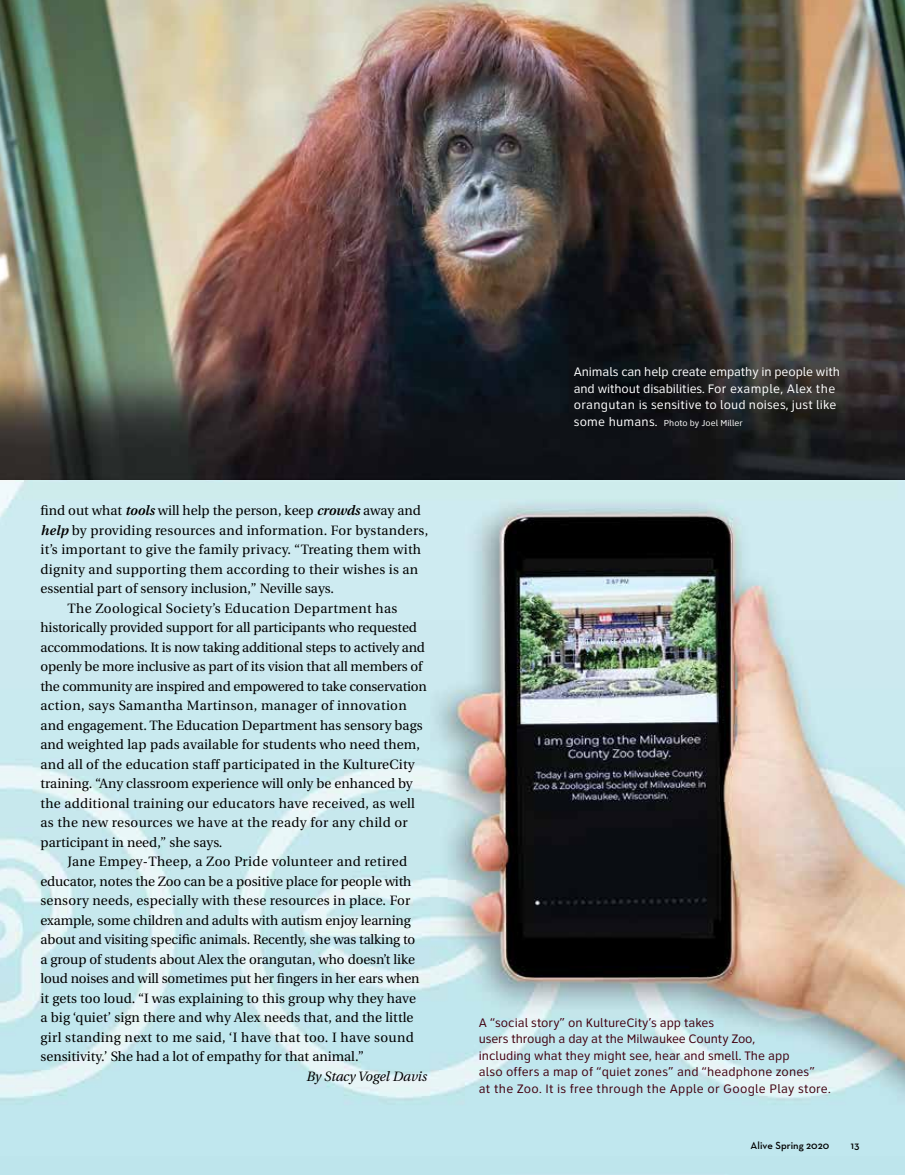
<style>
.page{position:relative;width:905px;height:1175px;background:#fff}
.page>*{position:absolute;margin:0;border:0;box-sizing:border-box;transform-origin:0 0}
.t1{font:13.5px "Utopia";color:#000}
.t2{font:13.5px "Utopia";letter-spacing:.025em;color:#000}
.t3{font:13.5px "Utopia";letter-spacing:.02em;color:#000}
.t4{font:italic 13.5px "Utopia";color:#000}
.t5{font:12.75px/16.5px "Clearview ADA";color:#42000f}
.t6{font:12.75px/16.5px "Clearview ADA";letter-spacing:-.01em;color:#fff}
.t7{font:600 10.5px "Neutra Text";color:#000}
.t8{font:9px "Clearview ADA";color:#fff}
.s1{font-weight:600;font-style:italic}
.s2{font-size:12.75px}
</style>
<div class="page">
<img style="left:0;top:479px;width:904px;height:695px">
<img style="left:0;top:0;width:904px;height:479px">
<p class="t1" style="left:40px;top:503px;width:382px">find out what <span class="s1">tools</span> will help the person, keep <span class="s1">crowds</span> away and</p>
<p class="t3" style="left:40px;top:522px;width:389px"><span class="s1">help</span> by providing resources and information. For bystanders,</p>
<p class="t3" style="left:40px;top:542px;width:382px">it’s important to give the family privacy. “Treating them with</p>
<p class="t3" style="left:40px;top:561px;width:379px">dignity and supporting them according to their wishes is an</p>
<p class="t1" style="left:40px;top:581px;width:295px">essential part of sensory inclusion,” Neville says.</p>
<p class="t2" style="left:68px;top:600px;width:331px">The Zoological Society’s Education Department has</p>
<p class="t1" style="left:40px;top:620px;width:378px">historically provided support for all participants who requested</p>
<p class="t1" style="left:40px;top:639px;width:386px">accommodations. It is now taking additional steps to actively and</p>
<p class="t1" style="left:40px;top:659px;width:383px">openly be more inclusive as part of its vision that all members of</p>
<p class="t1" style="left:40px;top:678px;width:388px">the community are inspired and empowered to take conservation</p>
<p class="t2" style="left:40px;top:698px;width:368px">action, says Samantha Martinson, manager of innovation</p>
<p class="t1" style="left:40px;top:717px;width:383px">and engagement. The Education Department has sensory bags</p>
<p class="t1" style="left:40px;top:737px;width:381px">and weighted lap pads available for students who need them,</p>
<p class="t1" style="left:40px;top:756px;width:375px">and all of the education staff participated in the KultureCity</p>
<p class="t1" style="left:40px;top:776px;width:374px">training. “Any classroom experience will only be enhanced by</p>
<p class="t3" style="left:40px;top:795px;width:376px">the additional training our educators have received, as well</p>
<p class="t2" style="left:40px;top:815px;width:369px">as the new resources we have at the ready for any child or</p>
<p class="t1" style="left:40px;top:834px;width:183px">participant in need,” she says.</p>
<p class="t2" style="left:68px;top:854px;width:341px">Jane Empey-Theep, a Zoo Pride volunteer and retired</p>
<p class="t1" style="left:40px;top:873px;width:372px">educator, notes the Zoo can be a positive place for people with</p>
<p class="t1" style="left:40px;top:893px;width:371px">sensory needs, especially with these resources in place. For</p>
<p class="t1" style="left:40px;top:912px;width:372px">example, some children and adults with autism enjoy learning</p>
<p class="t1" style="left:40px;top:932px;width:376px">about and visiting specific animals. Recently, she was talking to</p>
<p class="t1" style="left:40px;top:951px;width:376px">a group of students about Alex the orangutan, who doesn’t like</p>
<p class="t1" style="left:40px;top:971px;width:380px">loud noises and will sometimes put her fingers in her ears when</p>
<p class="t1" style="left:40px;top:990px;width:377px">it gets too loud. “I was explaining to this group why they have</p>
<p class="t1" style="left:40px;top:1010px;width:374px">a big ‘quiet’ sign there and why Alex needs that, and the little</p>
<p class="t2" style="left:40px;top:1029px;width:375px">girl standing next to me said, ‘I have that too. I have sound</p>
<p class="t1" style="left:40px;top:1049px;width:325px">sensitivity.’ She had a lot of empathy for that animal.”</p>
<p class="t4" style="left:306px;top:1068px;width:122px">By Stacy Vogel Davis</p>
<p class="t6" style="left:573px;top:363px;width:268px">Animals can help create empathy in people with and without disabilities. For example, Alex the orangutan is sensitive to loud noises, just like</p>
<p class="t8" style="left:573px;top:417px;width:170px"><span class="s2">some humans.</span> Photo by Joel Miller</p>
<p class="t5" style="left:479px;top:1013px;width:353px">A “social story” on KultureCity’s app takes<br>users through a day at the Milwaukee County Zoo,<br>including what they might see, hear and smell. The app<br>also offers a map of “quiet zones” and “headphone zones”<br>at the Zoo. It is free through the Apple or Google Play store.</p>
<p class="t7" style="left:750px;top:1139px;width:80px">Alive Spring 2020</p>
<p class="t7" style="left:850px;top:1139px;width:10px">13</p>
</div>
